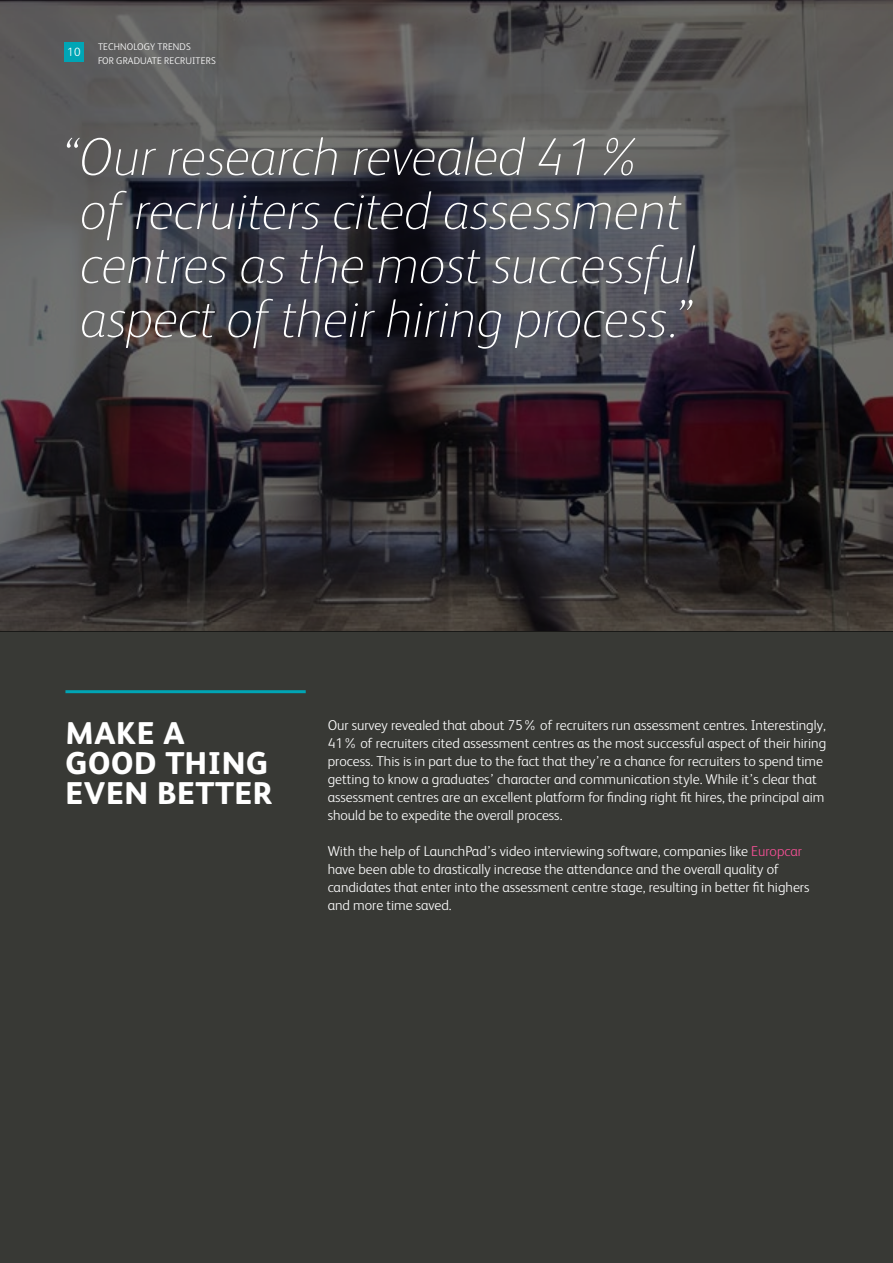
<style>
.page{position:relative;width:893px;height:1263px;background:#fff}
.page>*{position:absolute;margin:0;border:0;box-sizing:border-box;transform-origin:0 0}
.t1{font:italic 100 53.25px/54px "FS Albert";color:#fff}
.t2{font:800 31.5px/30px "FS Albert";letter-spacing:.02em;color:#fff}
.t3{font:300 14.25px/18px "FS Albert";color:#fff}
.t4{font:300 12px "FS Albert";color:#fff}
.t5{font:300 9.75px/13.5px "FS Albert";letter-spacing:.01em;color:#fff}
.s1{color:#f65096}
</style>
<div class="page">
<div style="left:0;top:631px;width:893px;height:632px;background:#383935"></div>
<svg style="left:0;top:0;width:893px;height:631px;background:#423e41"></svg>
<div style="left:64px;top:43px;width:20px;height:19px;background:#00a5b5"></div>
<hr style="left:65px;top:690px;width:241px;height:3px;background:#00a5b5">
<p class="t4" style="left:67px;top:44px;width:15px">10</p>
<p class="t5" style="left:98px;top:39px;width:119px">TECHNOLOGY TRENDS<br>FOR GRADUATE RECRUITERS</p>
<h1 class="t1" style="left:80px;top:127px;width:616px;text-indent:-16px">“Our research revealed 41% of recruiters cited assessment centres as the most successful aspect of their hiring process.”</h1>
<h2 class="t2" style="left:65px;top:716px;width:208px">MAKE A<br>GOOD THING<br>EVEN BETTER</h2>
<p class="t3" style="left:328px;top:716px;width:500px">Our survey revealed that about 75% of recruiters run assessment centres. Interestingly, 41% of recruiters cited assessment centres as the most successful aspect of their hiring process. This is in part due to the fact that they’re a chance for recruiters to spend time getting to know a graduates’ character and communication style. While it’s clear that assessment centres are an excellent platform for finding right fit hires, the principal aim should be to expedite the overall process.</p>
<p class="t3" style="left:328px;top:842px;width:483px">With the help of LaunchPad’s video interviewing software, companies like <span class="s1">Europcar </span>have been able to drastically increase the attendance and the overall quality of candidates that enter into the assessment centre stage, resulting in better fit highers and more time saved.</p>
</div>
